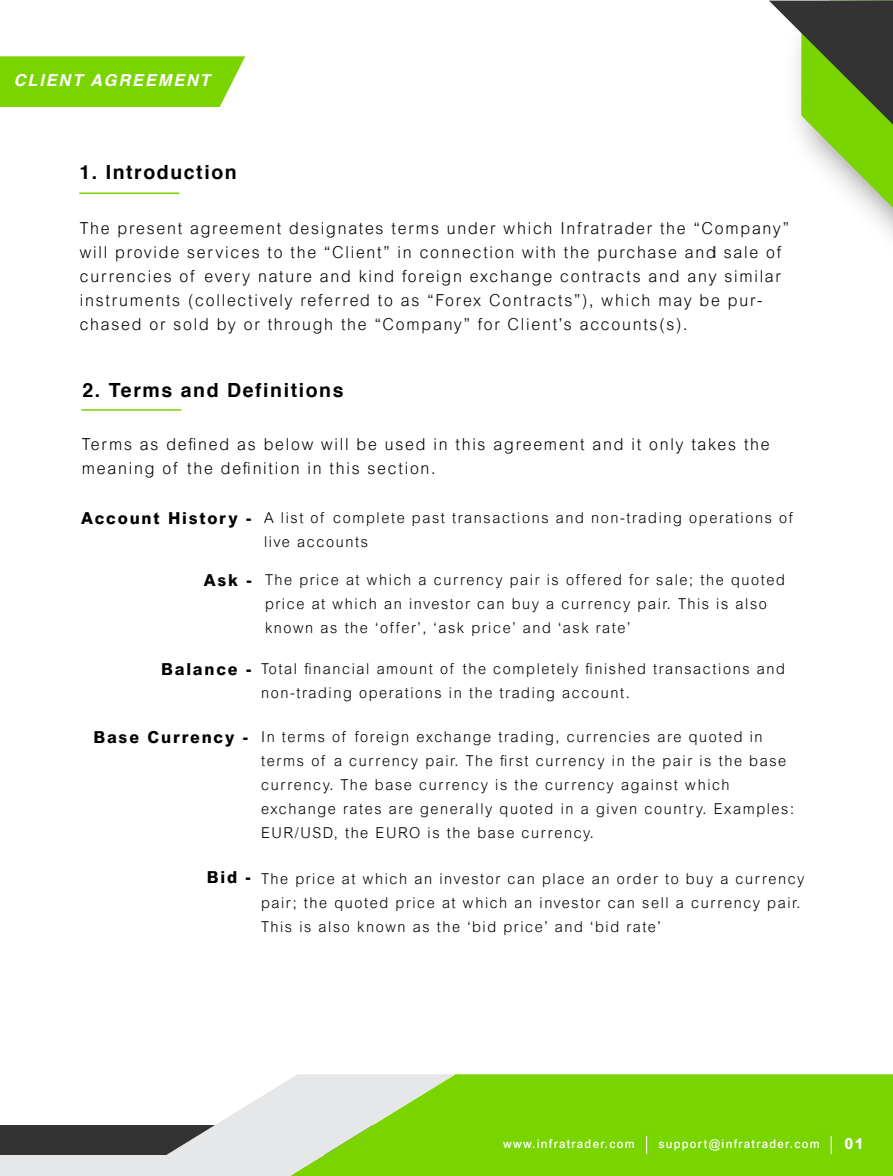
<style>
.page{position:relative;width:893px;height:1176px;background:#fff}
.page>*{position:absolute;margin:0;border:0;box-sizing:border-box;transform-origin:0 0}
.t1{font:700 19.5px "Helvetica";letter-spacing:.08em;color:#000}
.t2{font:300 16.5px/24px "Arial";letter-spacing:.11em;color:#000}
.t3{font:800 16.5px "Arial";letter-spacing:.11em;color:#000}
.t4{font:italic 700 16.5px "Helvetica";letter-spacing:.11em;color:#fff}
.t5{font:300 15px/24px "Arial";letter-spacing:.11em;color:#000}
.t6{font:800 15px "Arial";color:#fff}
.t7{font:500 12px "Arial";letter-spacing:.11em;color:#fff}
</style>
<div class="page">
<div style="left:0;top:1125px;width:892px;height:51px;background:#333"></div>
<div style="left:0;top:1156px;width:892px;height:20px;background:#e6e7e8"></div>
<div style="left:455px;top:1074px;width:437px;height:102px;background:#79d400"></div>
<svg style="left:132px;top:1074px;width:323px;height:102px"></svg>
<svg style="left:0;top:56px;width:245px;height:51px"></svg>
<svg style="left:646px;top:1136px;width:1px;height:18px"></svg>
<svg style="left:830px;top:1136px;width:1px;height:18px"></svg>
<svg style="left:769px;top:1px;width:123px;height:207px"></svg>
<hr style="left:79px;top:193px;width:100px;height:1px;background:#79d400">
<hr style="left:81px;top:409px;width:100px;height:2px;background:#79d400">
<p class="t4" style="left:14px;top:67px;width:198px">CLIENT AGREEMENT</p>
<h1 class="t1" style="left:79px;top:157px;width:159px">1. Introduction</h1>
<p class="t2" style="left:80px;top:216px;width:710px">The present agreement designates terms under which Infratrader the “Company” will provide services to the “Client” in connection with the purchase and sale of currencies of every nature and kind foreign exchange contracts and any similar instruments (collectively referred to as “Forex Contracts”), which may be pur&shy;chased or sold by or through the “Company” for Client’s accounts(s).</p>
<h1 class="t1" style="left:82px;top:375px;width:262px">2. Terms and Definitions</h1>
<p class="t2" style="left:82px;top:432px;width:689px">Terms as defined as below will be used in this agreement and it only takes the meaning of the definition in this section.</p>
<p class="t3" style="left:81px;top:508px;width:172px">Account History -</p>
<p class="t3" style="left:204px;top:570px;width:49px">Ask -</p>
<p class="t5" style="left:264px;top:506px;width:530px">A list of complete past transactions and non-trading operations of live accounts</p>
<p class="t5" style="left:265px;top:568px;width:521px">The price at which a currency pair is offered for sale; the quoted price at which an investor can buy a currency pair. This is also known as the ‘offer’, ‘ask price’ and ‘ask rate’</p>
<p class="t3" style="left:161px;top:659px;width:92px">Balance -</p>
<p class="t5" style="left:261px;top:657px;width:525px">Total financial amount of the completely finished transactions and non-trading operations in the trading account.</p>
<p class="t3" style="left:93px;top:727px;width:156px">Base Currency -</p>
<p class="t5" style="left:261px;top:724px;width:534px">In terms of foreign exchange trading, currencies are quoted in terms of a currency pair. The first currency in the pair is the base currency. The base currency is the currency against which exchange rates are generally quoted in a given country. Examples:<br>EUR/USD, the EURO is the base currency.</p>
<p class="t3" style="left:207px;top:867px;width:46px">Bid -</p>
<p class="t5" style="left:261px;top:867px;width:544px">The price at which an investor can place an order to buy a currency pair; the quoted price at which an investor can sell a currency pair.<br>This is also known as the ‘bid price’ and ‘bid rate’</p>
<p class="t7" style="left:503px;top:1136px;width:133px">www.infratrader.com</p>
<p class="t7" style="left:658px;top:1136px;width:163px">support@infratrader.com</p>
<p class="t6" style="left:844px;top:1135px;width:21px">01</p>
</div>
